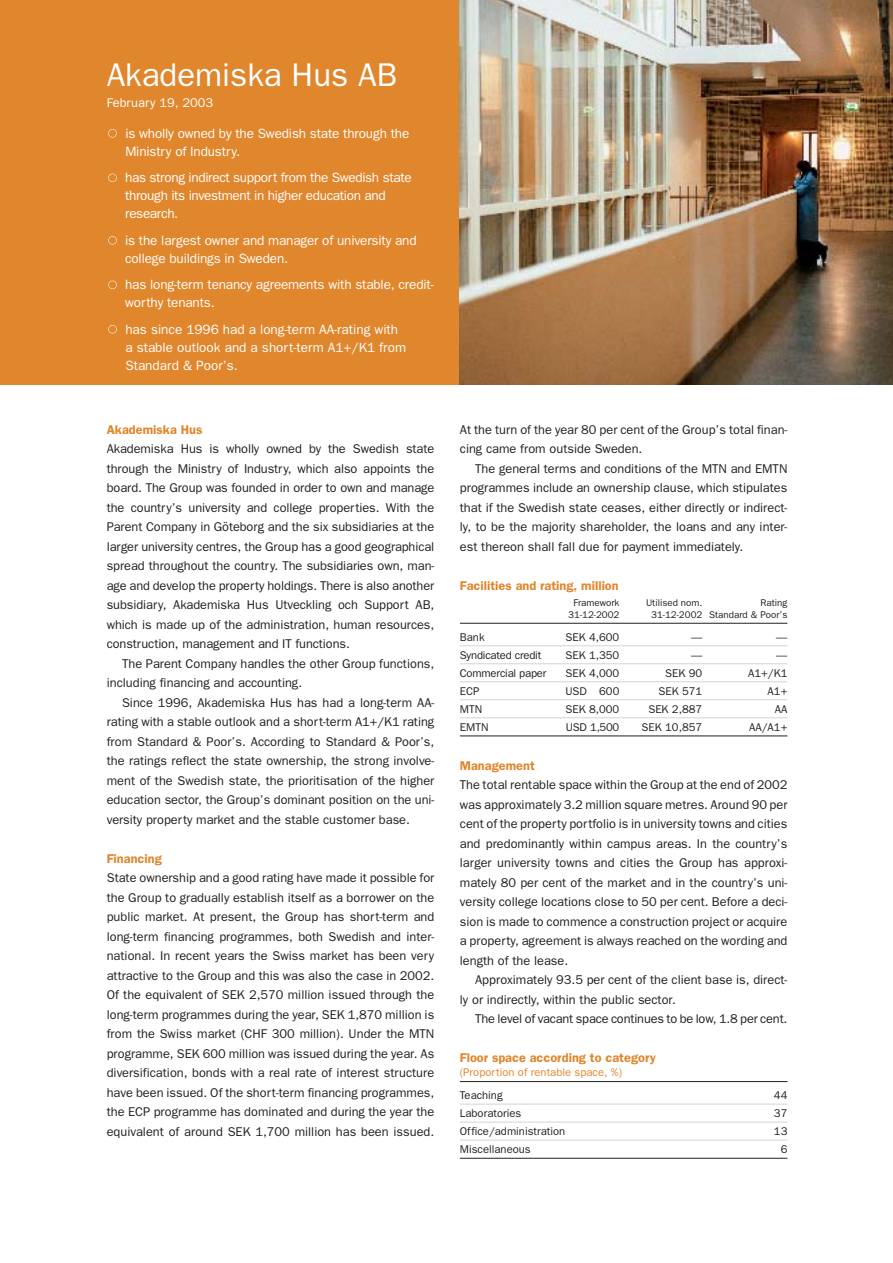
<style>
.page{position:relative;width:893px;height:1263px;background:#fff}
.page>*{position:absolute;margin:0;border:0;box-sizing:border-box;transform-origin:0 0}
.t1{font:33px "Franklin Gothic";color:#fff}
.t2{font:13.5px/18px "Franklin Gothic";letter-spacing:-.01em;color:#fff}
.t3{font:12.75px/19.5px "Franklin Gothic";color:#231f1f;text-align:justify}
.t4{font:600 12.75px "Franklin Gothic";color:#e0862d}
.t5{font:12.75px "Franklin Gothic";color:#fff}
.t6{font:11.25px "Franklin Gothic";color:#231f1f}
.t7{font:11.25px "Franklin Gothic";letter-spacing:-.02em;color:#231f1f}
.t8{font:11.25px "Franklin Gothic";color:#e0862d}
.t9{font:9.75px "Franklin Gothic";color:#231f1f}
</style>
<div class="page">
<div style="left:0;top:0;width:460px;height:384px;background:#e0862d"></div>
<div style="left:108px;top:325px;width:9px;height:9px;border:1px solid #fff;border-radius:50%"></div>
<div style="left:108px;top:281px;width:9px;height:8px;border:1px solid #fff;border-radius:50%"></div>
<div style="left:108px;top:236px;width:9px;height:9px;border:1px solid #fff;border-radius:50%"></div>
<div style="left:108px;top:174px;width:9px;height:8px;border:1px solid #fff;border-radius:50%"></div>
<div style="left:108px;top:129px;width:9px;height:9px;border:1px solid #fff;border-radius:50%"></div>
<hr style="left:460px;top:623px;width:327px;height:1px;background:#231f1f">
<hr style="left:460px;top:646px;width:327px;height:1px;background:#d1d3d5">
<hr style="left:460px;top:664px;width:327px;height:1px;background:#d1d3d5">
<hr style="left:460px;top:682px;width:327px;height:1px;background:#d1d3d5">
<hr style="left:460px;top:700px;width:327px;height:1px;background:#d1d3d5">
<hr style="left:460px;top:718px;width:327px;height:1px;background:#d1d3d5">
<hr style="left:460px;top:736px;width:327px;height:1px;background:#231f1f">
<hr style="left:460px;top:1081px;width:327px;height:1px;background:#231f1f">
<hr style="left:460px;top:1104px;width:327px;height:1px;background:#d1d3d5">
<hr style="left:460px;top:1122px;width:327px;height:1px;background:#d1d3d5">
<hr style="left:460px;top:1140px;width:327px;height:1px;background:#d1d3d5">
<hr style="left:460px;top:1158px;width:327px;height:1px;background:#231f1f">
<img style="left:460px;top:0;width:432px;height:384px">
<h1 class="t1" style="left:107px;top:64px;width:292px">Akademiska Hus AB</h1>
<p class="t5" style="left:107px;top:98px;width:108px">February 19, 2003</p>
<p class="t2" style="left:125px;top:125px;width:285px">is wholly owned by the Swedish state through the<br>Ministry of Industry.</p>
<p class="t2" style="left:125px;top:170px;width:288px">has strong indirect support from the Swedish state through its investment in higher education and research.</p>
<p class="t2" style="left:125px;top:232px;width:293px">is the largest owner and manager of university and college buildings in Sweden.</p>
<p class="t2" style="left:125px;top:277px;width:310px">has long-term tenancy agreements with stable, credit&shy;worthy tenants.</p>
<p class="t2" style="left:125px;top:321px;width:282px">has since 1996 had a long-term AA-rating with a stable outlook and a short-term A1+/K1 from<br>Standard &amp; Poor’s.</p>
<p class="t4" style="left:107px;top:425px;width:97px">Akademiska Hus</p>
<p class="t3" style="left:107px;top:440px;width:329px">Akademiska Hus is wholly owned by the Swedish state through the Ministry of Industry, which also appoints the board. The Group was founded in order to own and manage the country’s university and college properties. With the Parent Company in Göteborg and the six subsidiaries at the larger university centres, the Group has a good geographical spread throughout the country. The subsidiaries own, man&shy;age and develop the property holdings. There is also another subsidiary, Akademiska Hus Utveckling och Support AB, which is made up of the administration, human resources, construction, management and IT functions.</p>
<p class="t3" style="left:107px;top:655px;width:329px;text-indent:15px">The Parent Company handles the other Group functions, including financing and accounting.</p>
<p class="t3" style="left:107px;top:694px;width:329px;text-indent:15px">Since 1996, Akademiska Hus has had a long-term AA&shy;rating with a stable outlook and a short-term A1+/K1 rating from Standard &amp; Poor’s. According to Standard &amp; Poor’s, the ratings reflect the state ownership, the strong involve&shy;ment of the Swedish state, the prioritisation of the higher education sector, the Group’s dominant position on the uni&shy;versity property market and the stable customer base.</p>
<p class="t4" style="left:107px;top:854px;width:57px">Financing</p>
<p class="t3" style="left:107px;top:869px;width:329px">State ownership and a good rating have made it possible for the Group to gradually establish itself as a borrower on the public market. At present, the Group has short-term and long-term financing programmes, both Swedish and inter&shy;national. In recent years the Swiss market has been very attractive to the Group and this was also the case in 2002.<br>Of the equivalent of SEK 2,570 million issued through the long-term programmes during the year, SEK 1,870 million is from the Swiss market (CHF 300 million). Under the MTN programme, SEK 600 million was issued during the year. As diversification, bonds with a real rate of interest structure have been issued. Of the short-term financing programmes, the ECP programme has dominated and during the year the equivalent of around SEK 1,700 million has been issued.</p>
<p class="t3" style="left:460px;top:421px;width:329px">At the turn of the year 80 per cent of the Group’s total finan&shy;cing came from outside Sweden.</p>
<p class="t3" style="left:460px;top:460px;width:329px;text-indent:15px">The general terms and conditions of the MTN and EMTN programmes include an ownership clause, which stipulates that if the Swedish state ceases, either directly or indirect&shy;ly, to be the majority shareholder, the loans and any inter&shy;est thereon shall fall due for payment immediately.</p>
<p class="t4" style="left:460px;top:581px;width:160px">Facilities and rating, million</p>
<p class="t9" style="left:573px;top:600px;width:48px">Framework</p>
<p class="t9" style="left:646px;top:600px;width:58px">Utilised nom.</p>
<p class="t9" style="left:760px;top:600px;width:28px">Rating</p>
<p class="t9" style="left:568px;top:611px;width:53px">31-12-2002</p>
<p class="t9" style="left:651px;top:611px;width:138px">31-12-2002 Standard &amp; Poor’s</p>
<p class="t6" style="left:460px;top:633px;width:26px">Bank</p>
<p class="t6" style="left:565px;top:633px;width:55px">SEK 4,600</p>
<p class="t6" style="left:691px;top:633px;width:13px">—</p>
<p class="t6" style="left:776px;top:633px;width:13px">—</p>
<p class="t7" style="left:460px;top:651px;width:83px">Syndicated credit</p>
<p class="t6" style="left:565px;top:651px;width:55px">SEK 1,350</p>
<p class="t6" style="left:691px;top:651px;width:13px">—</p>
<p class="t6" style="left:776px;top:651px;width:13px">—</p>
<p class="t7" style="left:460px;top:669px;width:88px">Commercial paper</p>
<p class="t6" style="left:565px;top:669px;width:55px">SEK 4,000</p>
<p class="t6" style="left:665px;top:669px;width:39px">SEK 90</p>
<p class="t6" style="left:748px;top:669px;width:41px">A1+/K1</p>
<p class="t6" style="left:460px;top:687px;width:21px">ECP</p>
<p class="t6" style="left:565px;top:687px;width:55px">USD 600</p>
<p class="t6" style="left:658px;top:687px;width:45px">SEK 571</p>
<p class="t6" style="left:767px;top:687px;width:21px">A1+</p>
<p class="t6" style="left:460px;top:705px;width:24px">MTN</p>
<p class="t6" style="left:565px;top:705px;width:55px">SEK 8,000</p>
<p class="t6" style="left:648px;top:705px;width:55px">SEK 2,887</p>
<p class="t6" style="left:774px;top:705px;width:14px">AA</p>
<p class="t6" style="left:460px;top:723px;width:30px">EMTN</p>
<p class="t6" style="left:565px;top:723px;width:55px">USD 1,500</p>
<p class="t6" style="left:641px;top:723px;width:62px">SEK 10,857</p>
<p class="t6" style="left:749px;top:723px;width:40px">AA/A1+</p>
<p class="t4" style="left:460px;top:761px;width:76px">Management</p>
<p class="t3" style="left:460px;top:776px;width:329px">The total rentable space within the Group at the end of 2002 was approximately 3.2 million square metres. Around 90 per cent of the property portfolio is in university towns and cities and predominantly within campus areas. In the country’s larger university towns and cities the Group has approxi&shy;mately 80 per cent of the market and in the country’s uni&shy;versity college locations close to 50 per cent. Before a deci&shy;sion is made to commence a construction project or acquire a property, agreement is always reached on the wording and length of the lease.</p>
<p class="t3" style="left:460px;top:971px;width:329px;text-indent:15px">Approximately 93.5 per cent of the client base is, direct&shy;ly or indirectly, within the public sector.</p>
<p class="t3" style="left:475px;top:1010px;width:314px">The level of vacant space continues to be low, 1.8 per cent.</p>
<p class="t4" style="left:460px;top:1054px;width:197px">Floor space according to category</p>
<p class="t8" style="left:460px;top:1068px;width:164px">(Proportion of rentable space, %)</p>
<p class="t6" style="left:460px;top:1091px;width:44px">Teaching</p>
<p class="t6" style="left:774px;top:1091px;width:15px">44</p>
<p class="t6" style="left:460px;top:1109px;width:63px">Laboratories</p>
<p class="t6" style="left:774px;top:1109px;width:15px">37</p>
<p class="t6" style="left:460px;top:1127px;width:107px">Office/administration</p>
<p class="t6" style="left:774px;top:1127px;width:15px">13</p>
<p class="t6" style="left:460px;top:1145px;width:72px">Miscellaneous</p>
<p class="t6" style="left:780px;top:1145px;width:8px">6</p>
</div>
